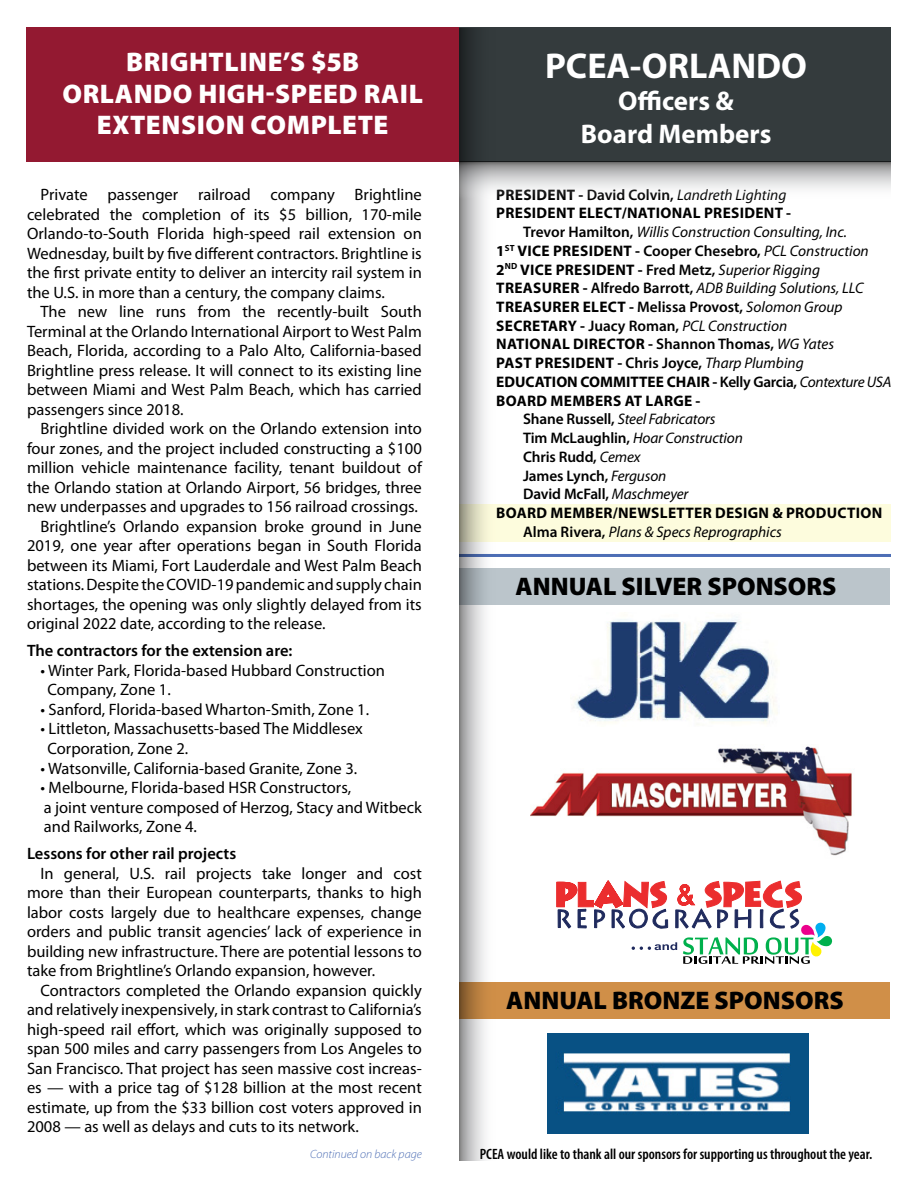
<style>
.page{position:relative;width:918px;height:1188px;background:#fff}
.page>*{position:absolute;margin:0;border:0;box-sizing:border-box;transform-origin:0 0}
.t1{font:700 36px "Myriad Pro";color:#fff}
.t2{font:900 27px/31.5px "Myriad Pro";letter-spacing:.02em;color:#fff;text-align:center}
.t3{font:700 27px/32.4px "Myriad Pro";color:#fff;text-align:center}
.t4{font:900 25.5px "Myriad Pro";color:#000}
.t5{font:16.5px/19.5px "Myriad Pro";color:#000;text-align:justify}
.t6{font:600 16.5px "Myriad Pro";color:#000}
.t7{font:700 15.3px "Myriad Pro";letter-spacing:.02em;color:#000}
.t8{font:italic 15.3px "Myriad Pro";color:#000}
.t9{font:600 15.3px "Myriad Pro";letter-spacing:-.01em;color:#000}
.t10{font:700 15.3px "Myriad Pro";color:#000}
.t11{font:600 condensed 15px "Myriad Pro";color:#000}
.t12{font:italic 300 12px "Myriad Pro";color:#4d6eb5}
.s1{font-weight:700;font-style:normal}
.s2{font-weight:600;font-style:normal}
.s3{font-weight:600}
.s4{font-weight:400;font-style:italic}
</style>
<div class="page">
<div style="left:459px;top:27px;width:432px;height:135px;background:#343b3d"></div>
<div style="left:26px;top:27px;width:433px;height:135px;background:#931931"></div>
<div style="left:459px;top:568px;width:431px;height:37px;background:#bbc5cb"></div>
<div style="left:459px;top:982px;width:431px;height:37px;background:#d08f48"></div>
<div style="left:459px;top:504px;width:432px;height:37px;background:#fdfcdd"></div>
<hr style="left:459px;top:554px;width:432px;height:3px;background:#4d6eb5">
<img style="left:531px;top:746px;width:321px;height:110px">
<svg style="left:557px;top:880px;width:275px;height:84px"></svg>
<img style="left:573px;top:617px;width:205px;height:107px">
<img style="left:548px;top:1034px;width:261px;height:100px">
<svg style="left:459px;top:28px;width:36px;height:1133px"></svg>
<svg style="left:459px;top:162px;width:432px;height:37px"></svg>
<h2 class="t2" style="left:63px;top:46px;width:362px">BRIGHTLINE’S $5B<br>ORLANDO HIGH-SPEED RAIL<br>EXTENSION COMPLETE</h2>
<p class="t5" style="left:27px;top:185px;width:396px;text-indent:13px">Private passenger railroad company Brightline celebrated the completion of its $5 billion, 170-mile Orlando-to-South Florida high-speed rail extension on Wednesday, built by five different contractors. Brightline is the first private entity to deliver an intercity rail system in the U.S. in more than a century, the company claims.</p>
<p class="t5" style="left:27px;top:302px;width:396px;text-indent:13px">The new line runs from the recently-built South Terminal at the Orlando International Airport to West Palm Beach, Florida, according to a Palo Alto, California-based Brightline press release. It will connect to its existing line between Miami and West Palm Beach, which has carried passengers since 2018.</p>
<p class="t5" style="left:40px;top:419px;width:383px">Brightline divided work on the Orlando extension into</p>
<p class="t5" style="left:27px;top:438px;width:396px">four zones, and the project included constructing a $100</p>
<p class="t5" style="left:27px;top:458px;width:396px">million vehicle maintenance facility, tenant buildout of</p>
<p class="t5" style="left:27px;top:477px;width:396px">the Orlando station at Orlando Airport, 56 bridges, three</p>
<p class="t5" style="left:27px;top:497px;width:393px">new underpasses and upgrades to 156 railroad crossings.</p>
<p class="t5" style="left:40px;top:516px;width:383px">Brightline’s Orlando expansion broke ground in June</p>
<p class="t5" style="left:27px;top:536px;width:396px">2019, one year after operations began in South Florida</p>
<p class="t5" style="left:27px;top:555px;width:396px">between its Miami, Fort Lauderdale and West Palm Beach</p>
<p class="t5" style="left:27px;top:575px;width:396px">stations. Despite the COVID-19 pandemic and supply chain</p>
<p class="t5" style="left:27px;top:594px;width:396px">shortages, the opening was only slightly delayed from its</p>
<p class="t5" style="left:27px;top:614px;width:300px">original 2022 date, according to the release.</p>
<p class="t6" style="left:27px;top:640px;width:267px">The contractors for the extension are:</p>
<p class="t5" style="left:47px;top:660px;width:339px;text-indent:-7px">• Winter Park, Florida-based Hubbard Construction<br>Company, Zone 1.</p>
<p class="t5" style="left:40px;top:699px;width:330px">• Sanford, Florida-based Wharton-Smith, Zone 1.</p>
<p class="t5" style="left:47px;top:719px;width:317px;text-indent:-7px">• Littleton, Massachusetts-based The Middlesex<br>Corporation, Zone 2.</p>
<p class="t5" style="left:40px;top:758px;width:318px">• Watsonville, California-based Granite, Zone 3.</p>
<p class="t5" style="left:40px;top:777px;width:383px;text-align:left">• Melbourne, Florida-based HSR Constructors,<br>a joint venture composed of Herzog, Stacy and Witbeck and Railworks, Zone 4.</p>
<p class="t6" style="left:27px;top:843px;width:211px">Lessons for other rail projects</p>
<p class="t5" style="left:27px;top:863px;width:396px;text-indent:13px">In general, U.S. rail projects take longer and cost more than their European counterparts, thanks to high labor costs largely due to healthcare expenses, change orders and public transit agencies’ lack of experience in building new infrastructure. There are potential lessons to take from Brightline’s Orlando expansion, however.</p>
<p class="t5" style="left:27px;top:980px;width:396px;text-indent:13px">Contractors completed the Orlando expansion quickly and relatively inexpensively, in stark contrast to California’s high-speed rail effort, which was originally supposed to span 500 miles and carry passengers from Los Angeles to San Francisco. That project has seen massive cost increas&shy;es — with a price tag of $128 billion at the most recent estimate, up from the $33 billion cost voters approved in 2008 — as well as delays and cuts to its network.</p>
<p class="t12" style="left:310px;top:1148px;width:113px">Continued on back page</p>
<h1 class="t1" style="left:545px;top:42px;width:264px">PCEA-ORLANDO</h1>
<h2 class="t3" style="left:581px;top:84px;width:192px">Officers &amp;<br>Board Members</h2>
<p class="t8" style="left:496px;top:185px;width:292px"><span class="s1">PRESIDENT -</span> <span class="s2">David Colvin,</span> Landreth Lighting</p>
<p class="t7" style="left:496px;top:203px;width:296px">PRESIDENT ELECT/NATIONAL PRESIDENT -</p>
<p class="t8" style="left:523px;top:222px;width:325px"><span class="s2">Trevor Hamilton,</span> Willis Construction Consulting, Inc.</p>
<p class="t7" style="left:496px;top:241px;width:374px">1<sup>ST</sup> VICE PRESIDENT - <span class="s3">Cooper Chesebro,</span> <span class="s4">PCL Construction</span></p>
<p class="t7" style="left:496px;top:259px;width:325px">2<sup>ND</sup> VICE PRESIDENT - <span class="s3">Fred Metz,</span> <span class="s4">Superior Rigging</span></p>
<p class="t8" style="left:496px;top:279px;width:369px"><span class="s1">TREASURER -</span> <span class="s2">Alfredo Barrott,</span> ADB Building Solutions, LLC</p>
<p class="t7" style="left:496px;top:297px;width:348px">TREASURER ELECT - <span class="s3">Melissa Provost,</span> <span class="s4">Solomon Group</span></p>
<p class="t8" style="left:496px;top:316px;width:292px"><span class="s1">SECRETARY -</span> <span class="s2">Juacy Roman,</span> PCL Construction</p>
<p class="t7" style="left:496px;top:334px;width:339px">NATIONAL DIRECTOR - <span class="s3">Shannon Thomas,</span> <span class="s4">WG Yates</span></p>
<p class="t7" style="left:496px;top:353px;width:309px">PAST PRESIDENT - <span class="s3">Chris Joyce,</span> <span class="s4">Tharp Plumbing</span></p>
<p class="t10" style="left:496px;top:372px;width:397px">EDUCATION COMMITTEE CHAIR - <span class="s3">Kelly Garcia,</span> <span class="s4">Contexture USA</span></p>
<p class="t7" style="left:496px;top:391px;width:206px">BOARD MEMBERS AT LARGE -</p>
<p class="t8" style="left:523px;top:410px;width:194px"><span class="s2">Shane Russell,</span> Steel Fabricators</p>
<p class="t8" style="left:523px;top:429px;width:221px"><span class="s2">Tim McLaughlin,</span> Hoar Construction</p>
<p class="t9" style="left:523px;top:447px;width:119px">Chris Rudd, <span class="s4">Cemex</span></p>
<p class="t9" style="left:523px;top:466px;width:145px">James Lynch, <span class="s4">Ferguson</span></p>
<p class="t9" style="left:523px;top:485px;width:167px">David McFall, <span class="s4">Maschmeyer</span></p>
<p class="t7" style="left:496px;top:503px;width:388px">BOARD MEMBER/NEWSLETTER DESIGN &amp; PRODUCTION</p>
<p class="t8" style="left:523px;top:522px;width:260px"><span class="s2">Alma Rivera,</span> Plans &amp; Specs Reprographics</p>
<h3 class="t4" style="left:516px;top:572px;width:322px">ANNUAL SILVER SPONSORS</h3>
<h3 class="t4" style="left:506px;top:985px;width:339px">ANNUAL BRONZE SPONSORS</h3>
<p class="t11" style="left:480px;top:1145px;width:394px">PCEA would like to thank all our sponsors for supporting us throughout the year.</p>
</div>
